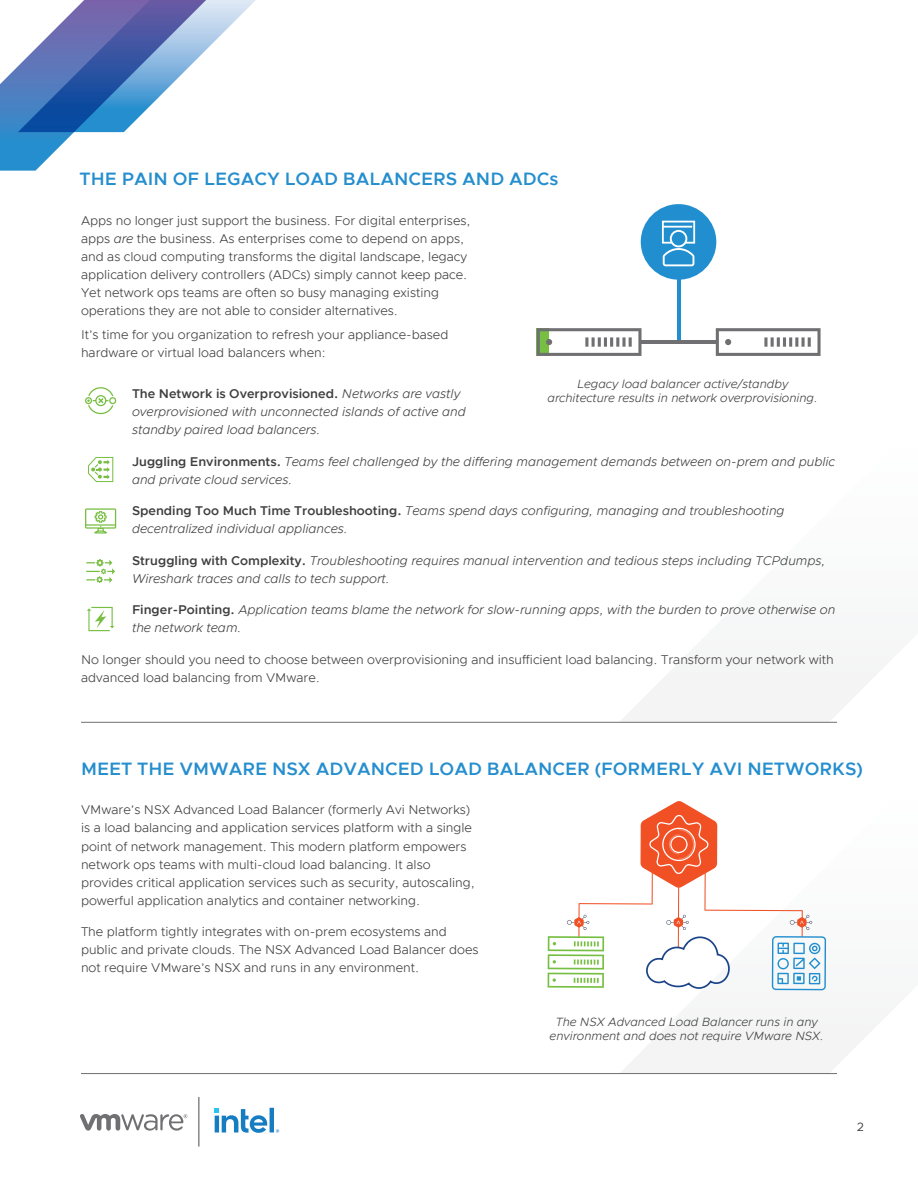
<style>
.page{position:relative;width:918px;height:1188px;background:#fff}
.page>*{position:absolute;margin:0;border:0;box-sizing:border-box;transform-origin:0 0}
.t1{font:600 18px "Metropolis";color:#258ece}
.t2{font:300 12.75px/18px "Metropolis";color:#3f3f3f}
.t3{font:italic 300 12.75px/18px "Metropolis";color:#3f3f3f}
.t4{font:italic 300 12px/14.4px "Metropolis";color:#3f3f3f;text-align:center}
.t5{font:12px "Metropolis";color:#3e3e3e}
.s1{font-style:italic}
.s2{font-weight:600;font-style:normal}
</style>
<div class="page">
<svg style="left:0;top:0;width:256px;height:171px"></svg>
<svg style="left:80px;top:1114px;width:107px;height:17px"></svg>
<hr style="left:198px;top:1097px;width:1px;height:49px;background:#636265">
<svg style="left:215px;top:1108px;width:64px;height:25px"></svg>
<svg style="left:621px;top:940px;width:266px;height:133px"></svg>
<hr style="left:81px;top:1073px;width:756px;height:1px;background:#707073">
<svg style="left:548px;top:801px;width:278px;height:189px"></svg>
<svg style="left:619px;top:663px;width:268px;height:59px"></svg>
<hr style="left:677px;top:278px;width:3px;height:66px;background:#218fcf">
<div style="left:641px;top:204px;width:75px;height:76px;background:#218fcf;border-radius:50%"></div>
<svg style="left:537px;top:328px;width:105px;height:28px"></svg>
<svg style="left:716px;top:328px;width:105px;height:28px"></svg>
<hr style="left:640px;top:341px;width:77px;height:3px;background:#707073">
<svg style="left:662px;top:221px;width:33px;height:45px"></svg>
<svg style="left:88px;top:457px;width:25px;height:25px"></svg>
<svg style="left:87px;top:607px;width:27px;height:24px"></svg>
<svg style="left:85px;top:387px;width:31px;height:27px"></svg>
<hr style="left:81px;top:722px;width:756px;height:1px;background:#707073">
<svg style="left:85px;top:508px;width:31px;height:26px"></svg>
<svg style="left:86px;top:559px;width:29px;height:24px"></svg>
<h1 class="t1" style="left:80px;top:167px;width:480px">THE PAIN OF LEGACY LOAD BALANCERS AND ADCs</h1>
<p class="t2" style="left:81px;top:211px;width:391px">Apps no longer just support the business. For digital enterprises, apps <span class="s1">are</span> the business. As enterprises come to depend on apps, and as cloud computing transforms the digital landscape, legacy application delivery controllers (ADCs) simply cannot keep pace.<br>Yet network ops teams are often so busy managing existing operations they are not able to consider alternatives.</p>
<p class="t2" style="left:81px;top:326px;width:369px">It’s time for you organization to refresh your appliance-based hardware or virtual load balancers when:</p>
<p class="t4" style="left:548px;top:376px;width:272px">Legacy load balancer active/standby architecture results in network overprovisioning.</p>
<p class="t3" style="left:132px;top:385px;width:335px"><span class="s2">The Network is Overprovisioned.</span> Networks are vastly overprovisioned with unconnected islands of active and standby paired load balancers.</p>
<p class="t3" style="left:132px;top:452px;width:705px"><span class="s2">Juggling Environments.</span> Teams feel challenged by the differing management demands between on-prem and public and private cloud services.</p>
<p class="t3" style="left:132px;top:502px;width:654px"><span class="s2">Spending Too Much Time Troubleshooting.</span> Teams spend days configuring, managing and troubleshooting decentralized individual appliances.</p>
<p class="t3" style="left:132px;top:551px;width:695px"><span class="s2">Struggling with Complexity.</span> Troubleshooting requires manual intervention and tedious steps including TCPdumps,<br>Wireshark traces and calls to tech support.</p>
<p class="t3" style="left:132px;top:601px;width:705px"><span class="s2">Finger-Pointing.</span> Application teams blame the network for slow-running apps, with the burden to prove otherwise on the network team.</p>
<p class="t2" style="left:81px;top:650px;width:754px">No longer should you need to choose between overprovisioning and insufficient load balancing. Transform your network with advanced load balancing from VMware.</p>
<h1 class="t1" style="left:81px;top:758px;width:783px">MEET THE VMWARE NSX ADVANCED LOAD BALANCER (FORMERLY AVI NETWORKS)</h1>
<p class="t2" style="left:81px;top:801px;width:395px">VMware’s NSX Advanced Load Balancer (formerly Avi Networks) is a load balancing and application services platform with a single point of network management. This modern platform empowers network ops teams with multi-cloud load balancing. It also provides critical application services such as security, autoscaling, powerful application analytics and container networking.</p>
<p class="t2" style="left:81px;top:923px;width:399px">The platform tightly integrates with on-prem ecosystems and public and private clouds. The NSX Advanced Load Balancer does not require VMware’s NSX and runs in any environment.</p>
<p class="t4" style="left:550px;top:1014px;width:276px">The NSX Advanced Load Balancer runs in any environment and does not require VMware NSX.</p>
<p class="t5" style="left:857px;top:1119px;width:8px">2</p>
</div>
